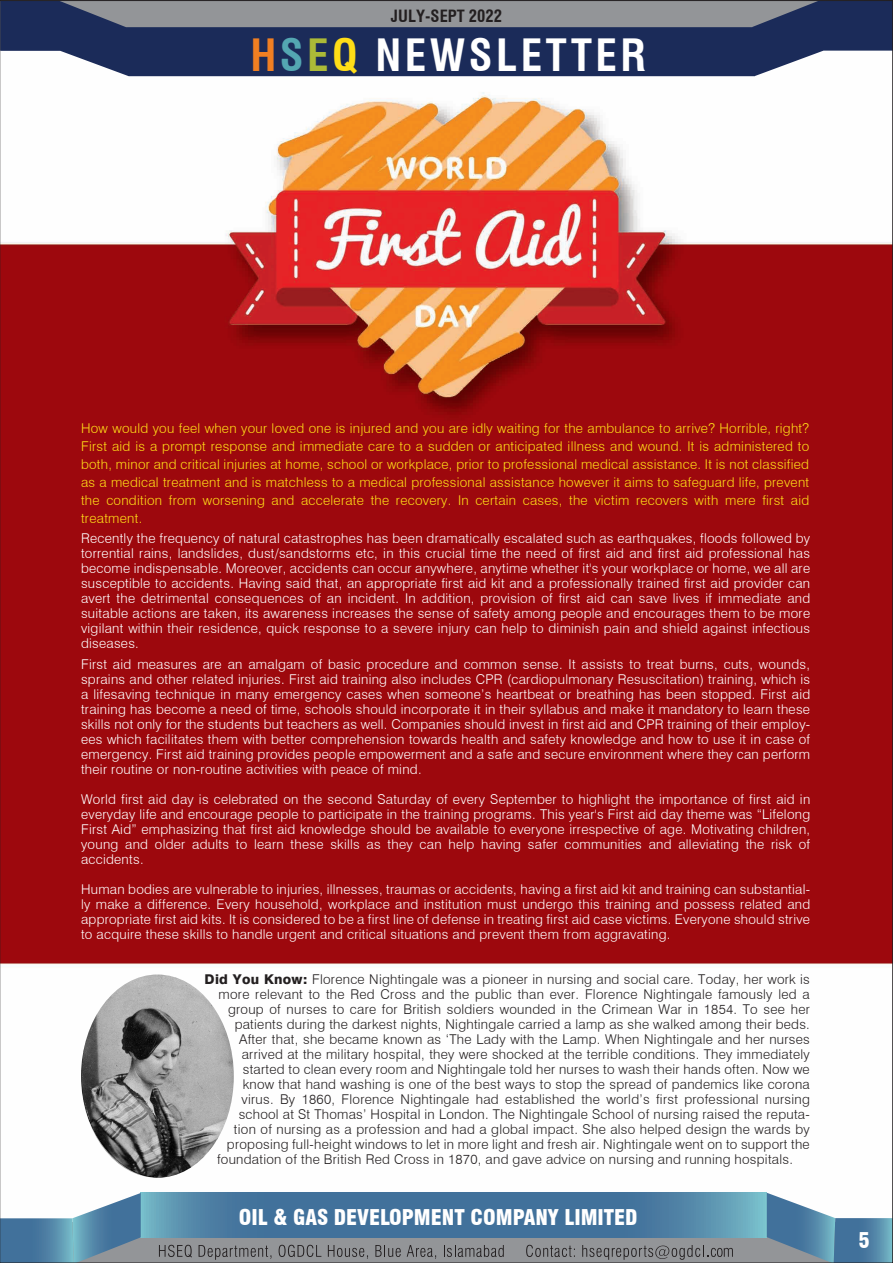
<style>
.page{position:relative;width:893px;height:1263px;background:#fff}
.page>*{position:absolute;margin:0;border:0;box-sizing:border-box;transform-origin:0 0}
.t1{font:700 condensed 43.5px "Swiss 721 BT";letter-spacing:.08em;color:#fff}
.t2{font:900 condensed 21.15px "Swiss 721 BT";color:#fff}
.t3{font:700 condensed 16.5px "Swiss 721 BT";color:#231f20}
.t4{font:300 13.5px/15px "Swiss 721 BT";letter-spacing:.02em;color:#fff;text-align:justify}
.t5{font:300 13.5px "Swiss 721 BT";letter-spacing:.02em;color:#231f20}
.t6{font:300 13.5px/18px "Swiss 721 BT";letter-spacing:.02em;color:#ffdd17;text-align:justify}
.s1{color:#f07f22}
.s2{color:#54a7b2}
.s3{color:#acba37}
.s4{color:#ffdd17}
.s5{font-weight:800}
</style>
<div class="page">
<img style="left:2px;top:76px;width:889px;height:1117px">
<div style="left:2px;top:1222px;width:891px;height:41px;background:#939598"></div>
<svg style="left:2px;top:2px;width:889px;height:74px;background:#4b5675"></svg>
<svg style="left:141px;top:1193px;width:626px;height:44px;background:#4a7da2"></svg>
<svg style="left:2px;top:1193px;width:139px;height:68px"></svg>
<svg style="left:767px;top:1193px;width:124px;height:68px"></svg>
<svg style="left:159px;top:1245px;width:33px;height:12px"></svg>
<svg style="left:199px;top:1245px;width:72px;height:15px"></svg>
<svg style="left:279px;top:1245px;width:42px;height:12px"></svg>
<svg style="left:328px;top:1245px;width:40px;height:14px"></svg>
<svg style="left:375px;top:1245px;width:26px;height:12px"></svg>
<svg style="left:407px;top:1245px;width:29px;height:14px"></svg>
<svg style="left:444px;top:1245px;width:60px;height:12px"></svg>
<svg style="left:526px;top:1245px;width:49px;height:12px"></svg>
<svg style="left:582px;top:1245px;width:151px;height:15px"></svg>
<img style="left:81px;top:974px;width:153px;height:204px">
<p class="t3" style="left:391px;top:6px;width:112px">JULY-SEPT 2022</p>
<h1 class="t1" style="left:250px;top:29px;width:397px"><span class="s1">H</span><span class="s2">S</span><span class="s3">E</span><span class="s4">Q</span> NEWSLETTER</h1>
<p class="t6" style="left:81px;top:419px;width:730px">How would you feel when your loved one is injured and you are idly waiting for the ambulance to arrive? Horrible, right?<br>First aid is a prompt response and immediate care to a sudden or anticipated illness and wound. It is administered to both, minor and critical injuries at home, school or workplace, prior to professional medical assistance. It is not classified as a medical treatment and is matchless to a medical professional assistance however it aims to safeguard life, prevent the condition from worsening and accelerate the recovery. In certain cases, the victim recovers with mere first aid treatment.</p>
<p class="t4" style="left:81px;top:530px;width:731px">Recently the frequency of natural catastrophes has been dramatically escalated such as earthquakes, floods followed by torrential rains, landslides, dust/sandstorms etc, in this crucial time the need of first aid and first aid professional has become indispensable. Moreover, accidents can occur anywhere, anytime whether it's your workplace or home, we all are susceptible to accidents. Having said that, an appropriate first aid kit and a professionally trained first aid provider can avert the detrimental consequences of an incident. In addition, provision of first aid can save lives if immediate and suitable actions are taken, its awareness increases the sense of safety among people and encourages them to be more vigilant within their residence, quick response to a severe injury can help to diminish pain and shield against infectious diseases.</p>
<p class="t4" style="left:81px;top:656px;width:731px">First aid measures are an amalgam of basic procedure and common sense. It assists to treat burns, cuts, wounds, sprains and other related injuries. First aid training also includes CPR (cardiopulmonary Resuscitation) training, which is a lifesaving technique in many emergency cases when someone’s heartbeat or breathing has been stopped. First aid training has become a need of time, schools should incorporate it in their syllabus and make it mandatory to learn these skills not only for the students but teachers as well. Companies should invest in first aid and CPR training of their employ&shy;ees which facilitates them with better comprehension towards health and safety knowledge and how to use it in case of emergency. First aid training provides people empowerment and a safe and secure environment where they can perform their routine or non-routine activities with peace of mind.</p>
<p class="t4" style="left:81px;top:791px;width:731px">World first aid day is celebrated on the second Saturday of every September to highlight the importance of first aid in everyday life and encourage people to participate in the training programs. This year's First aid day theme was “Lifelong First Aid” emphasizing that first aid knowledge should be available to everyone irrespective of age. Motivating children, young and older adults to learn these skills as they can help having safer communities and alleviating the risk of accidents.</p>
<p class="t4" style="left:81px;top:881px;width:731px">Human bodies are vulnerable to injuries, illnesses, traumas or accidents, having a first aid kit and training can substantial&shy;ly make a difference. Every household, workplace and institution must undergo this training and possess related and appropriate first aid kits. It is considered to be a first line of defense in treating first aid case victims. Everyone should strive to acquire these skills to handle urgent and critical situations and prevent them from aggravating.</p>
<p class="t5" style="left:205px;top:971px;width:607px"><span class="s5">Did You Know:</span> Florence Nightingale was a pioneer in nursing and social care. Today, her work is</p>
<p class="t5" style="left:219px;top:986px;width:593px">more relevant to the Red Cross and the public than ever. Florence Nightingale famously led a</p>
<p class="t5" style="left:228px;top:1001px;width:583px">group of nurses to care for British soldiers wounded in the Crimean War in 1854. To see her</p>
<p class="t5" style="left:235px;top:1016px;width:577px">patients during the darkest nights, Nightingale carried a lamp as she walked among their beds.</p>
<p class="t5" style="left:239px;top:1031px;width:572px">After that, she became known as ‘The Lady with the Lamp. When Nightingale and her nurses</p>
<p class="t5" style="left:242px;top:1046px;width:569px">arrived at the military hospital, they were shocked at the terrible conditions. They immediately</p>
<p class="t5" style="left:243px;top:1061px;width:568px">started to clean every room and Nightingale told her nurses to wash their hands often. Now we</p>
<p class="t5" style="left:243px;top:1076px;width:568px">know that hand washing is one of the best ways to stop the spread of pandemics like corona</p>
<p class="t5" style="left:242px;top:1091px;width:570px">virus. By 1860, Florence Nightingale had established the world’s first professional nursing</p>
<p class="t5" style="left:239px;top:1106px;width:573px">school at St Thomas’ Hospital in London. The Nightingale School of nursing raised the reputa-</p>
<p class="t5" style="left:234px;top:1121px;width:577px">tion of nursing as a profession and had a global impact. She also helped design the wards by</p>
<p class="t5" style="left:227px;top:1136px;width:584px">proposing full-height windows to let in more light and fresh air. Nightingale went on to support the</p>
<p class="t5" style="left:217px;top:1151px;width:577px">foundation of the British Red Cross in 1870, and gave advice on nursing and running hospitals.</p>
<h2 class="t2" style="left:239px;top:1204px;width:400px">OIL &amp; GAS DEVELOPMENT COMPANY LIMITED</h2>
<h2 class="t2" style="left:858px;top:1228px;width:13px">5</h2>
</div>
